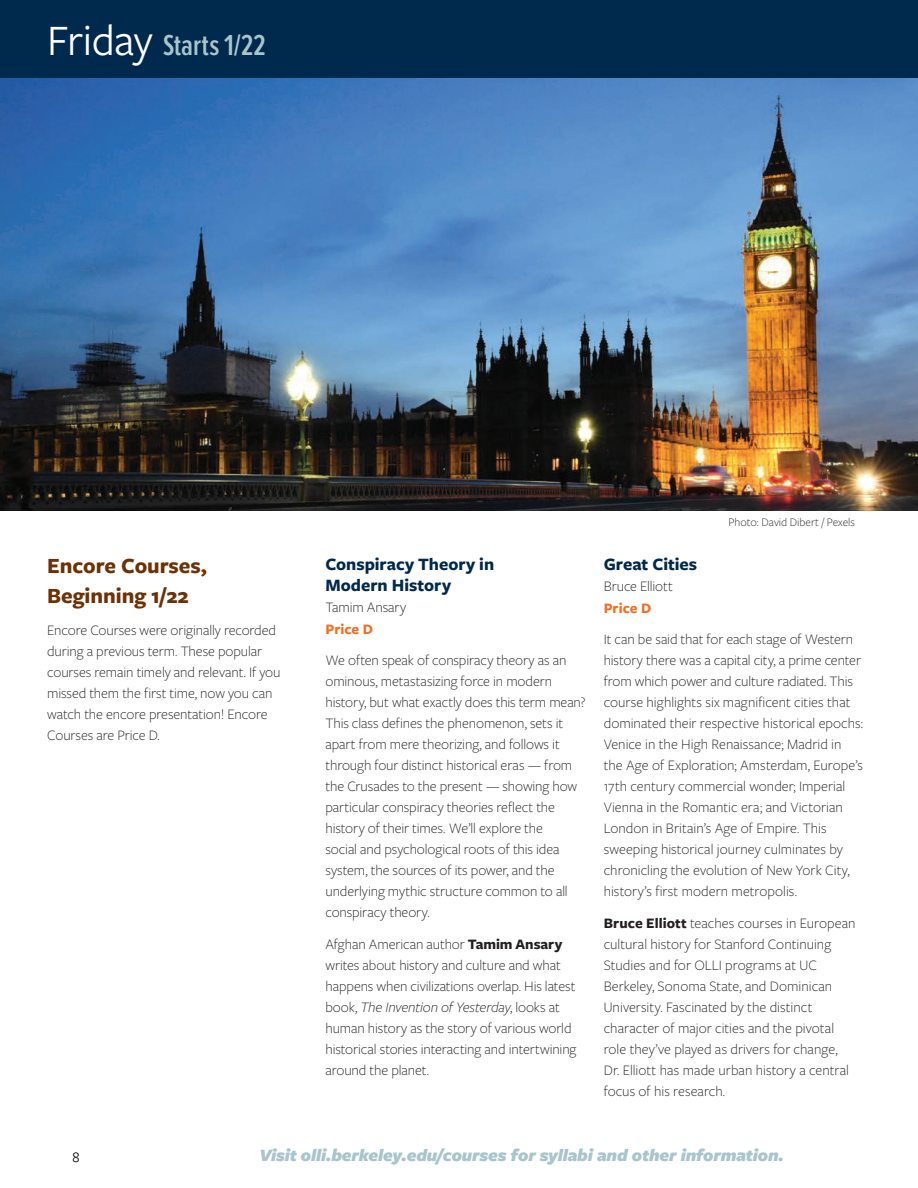
<style>
.page{position:relative;width:918px;height:1188px;background:#fff}
.page>*{position:absolute;margin:0;border:0;box-sizing:border-box;transform-origin:0 0}
.t1{font:600 30px "Proxima Nova Ex Cn";letter-spacing:-.005em;color:#a8c4cc}
.t2{font:700 22.5px/30px "Freight Sans Pro";color:#6c3205}
.t3{font:italic 900 18px "Freight Sans Pro";letter-spacing:-.01em;color:#a8c4cc}
.t4{font:700 18px/21px "Freight Sans Pro";color:#00294e}
.t5{font:300 15px/21px "Freight Sans Pro";letter-spacing:-.005em;color:#231f20}
.t6{font:700 15px "Freight Sans Pro";color:#f36e21}
.t7{font:300 12px "Freight Sans Pro";color:#231f20}
.s1{font-family:"Freight Sans Pro";font-weight:400;font-size:45px;color:#fff}
.s2{font-weight:700}
.s3{font-style:italic}
</style>
<div class="page">
<img style="left:0;top:77px;width:918px;height:434px">
<div style="left:0;top:0;width:918px;height:77px;background:#00294e"></div>
<h1 class="t1" style="left:47px;top:29px;width:220px"><span class="s1">Friday</span> Starts 1/22</h1>
<h2 class="t2" style="left:47px;top:550px;width:161px">Encore Courses,<br>Beginning 1/22</h2>
<p class="t5" style="left:47px;top:619px;width:235px">Encore Courses were originally recorded during a previous term. These popular courses remain timely and relevant. If you missed them the first time, now you can watch the encore presentation! Encore Courses are Price D.</p>
<p class="t4" style="left:326px;top:553px;width:170px">Conspiracy Theory in<br>Modern History</p>
<p class="t5" style="left:326px;top:596px;width:82px">Tamim Ansary</p>
<p class="t6" style="left:326px;top:618px;width:49px">Price D</p>
<p class="t5" style="left:326px;top:649px;width:262px">We often speak of conspiracy theory as an ominous, metastasizing force in modern history, but what exactly does this term mean?<br>This class defines the phenomenon, sets it apart from mere theorizing, and follows it through four distinct historical eras — from the Crusades to the present — showing how particular conspiracy theories reflect the history of their times. We’ll explore the<br>social and psychological roots of this idea system, the sources of its power, and the underlying mythic structure common to all conspiracy theory.</p>
<p class="t5" style="left:326px;top:933px;width:253px">Afghan American author <span class="s2">Tamim Ansary </span>writes about history and culture and what happens when civilizations overlap. His latest book, <span class="s3">The Invention of Yesterday</span>, looks at human history as the story of various world historical stories interacting and intertwining around the planet.</p>
<p class="t7" style="left:729px;top:514px;width:128px">Photo: David Dibert / Pexels</p>
<p class="t4" style="left:604px;top:553px;width:95px">Great Cities</p>
<p class="t5" style="left:604px;top:575px;width:71px">Bruce Elliott</p>
<p class="t6" style="left:604px;top:597px;width:49px">Price D</p>
<p class="t5" style="left:604px;top:628px;width:261px">It can be said that for each stage of Western history there was a capital city, a prime center from which power and culture radiated. This course highlights six magnificent cities that dominated their respective historical epochs:<br>Venice in the High Renaissance; Madrid in the Age of Exploration; Amsterdam, Europe’s 17th century commercial wonder; Imperial Vienna in the Romantic era; and Victorian London in Britain’s Age of Empire. This sweeping historical journey culminates by chronicling the evolution of New York City, history’s first modern metropolis.</p>
<p class="t5" style="left:604px;top:912px;width:253px"><span class="s2">Bruce Elliott</span> teaches courses in European cultural history for Stanford Continuing Studies and for OLLI programs at UC Berkeley, Sonoma State, and Dominican University. Fascinated by the distinct character of major cities and the pivotal role they’ve played as drivers for change, Dr. Elliott has made urban history a central focus of his research.</p>
<p class="t5" style="left:73px;top:1146px;width:9px">8</p>
<p class="t3" style="left:259px;top:1143px;width:526px">Visit olli.berkeley.edu/courses for syllabi and other information.</p>
</div>
